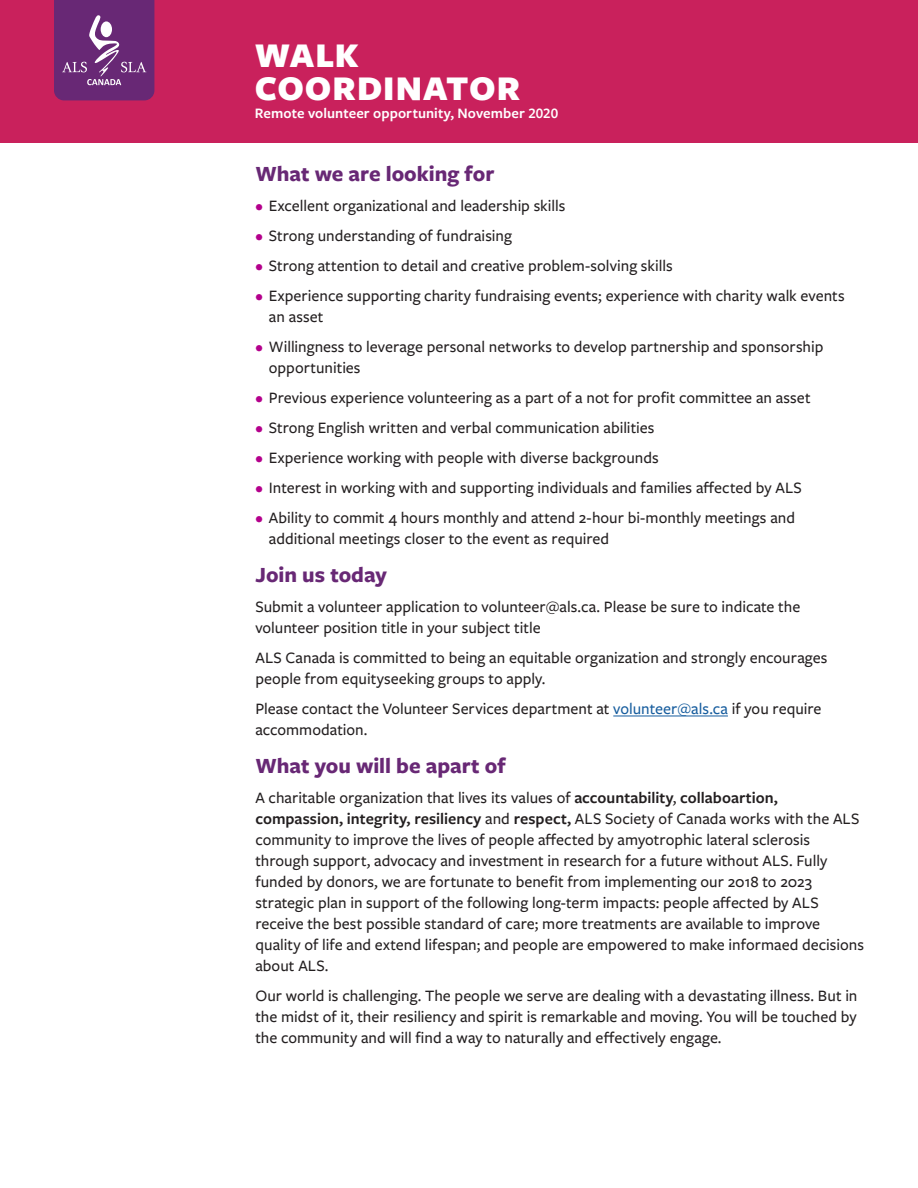
<style>
.page{position:relative;width:918px;height:1188px;background:#fff}
.page>*{position:absolute;margin:0;border:0;box-sizing:border-box;transform-origin:0 0}
.t1{font:900 36px "Freight Sans Pro";letter-spacing:.025em;color:#fff}
.t2{font:700 22.5px "Freight Sans Pro";color:#682875}
.Bullet_text{font:500 16.5px/21px "Freight Sans Pro";color:#231f20}
.t3{font:600 15px "Freight Sans Pro";letter-spacing:.005em;color:#fff}
.s1{color:#b4008c}
.s2{color:#175d9e}
.s3{font-weight:600}
</style>
<div class="page">
<div style="left:0;top:0;width:918px;height:143px;background:#c9215c"></div>
<hr style="left:613px;top:716px;width:115px;height:1px;background:#175d9e">
<svg style="left:54px;top:0;width:100px;height:100px;background:#74397f"></svg>
<p class="t1" style="left:255px;top:30px;width:105px">WALK</p>
<p class="t1" style="left:255px;top:63px;width:267px">COORDINATOR</p>
<p class="t3" style="left:255px;top:103px;width:305px">Remote volunteer opportunity, November 2020</p>
<p class="t2" style="left:255px;top:158px;width:240px">What we are looking for</p>
<p class="Bullet_text" style="left:255px;top:194px;width:312px"><span class="s1">•</span> Excellent organizational and leadership skills</p>
<p class="Bullet_text" style="left:255px;top:224px;width:258px"><span class="s1">•</span> Strong understanding of fundraising</p>
<p class="Bullet_text" style="left:255px;top:254px;width:419px"><span class="s1">•</span> Strong attention to detail and creative problem-solving skills</p>
<p class="Bullet_text" style="left:269px;top:284px;width:577px;text-indent:-14px"><span class="s1">•</span> Experience supporting charity fundraising events; experience with charity walk events an asset</p>
<p class="Bullet_text" style="left:269px;top:335px;width:556px;text-indent:-14px"><span class="s1">•</span> Willingness to leverage personal networks to develop partnership and sponsorship opportunities</p>
<p class="Bullet_text" style="left:255px;top:386px;width:557px"><span class="s1">•</span> Previous experience volunteering as a part of a not for profit committee an asset</p>
<p class="Bullet_text" style="left:255px;top:416px;width:401px"><span class="s1">•</span> Strong English written and verbal communication abilities</p>
<p class="Bullet_text" style="left:255px;top:446px;width:405px"><span class="s1">•</span> Experience working with people with diverse backgrounds</p>
<p class="Bullet_text" style="left:255px;top:476px;width:548px"><span class="s1">•</span> Interest in working with and supporting individuals and families affected by ALS</p>
<p class="Bullet_text" style="left:269px;top:506px;width:528px;text-indent:-14px"><span class="s1">•</span> Ability to commit 4 hours monthly and attend 2-hour bi-monthly meetings and additional meetings closer to the event as required</p>
<p class="t2" style="left:255px;top:559px;width:133px">Join us today</p>
<p class="Bullet_text" style="left:255px;top:595px;width:546px">Submit a volunteer application to volunteer@als.ca. Please be sure to indicate the volunteer position title in your subject title</p>
<p class="Bullet_text" style="left:255px;top:646px;width:574px">ALS Canada is committed to being an equitable organization and strongly encourages people from equityseeking groups to apply.</p>
<p class="Bullet_text" style="left:255px;top:697px;width:568px">Please contact the Volunteer Services department at <span class="s2">volunteer@als.ca</span> if you require accommodation.</p>
<p class="t2" style="left:255px;top:750px;width:252px">What you will be apart of</p>
<p class="Bullet_text" style="left:255px;top:787px;width:610px">A charitable organization that lives its values of <span class="s3">accountability</span>, <span class="s3">collaboartion, compassion, integrity, resiliency</span> and <span class="s3">respect,</span> ALS Society of Canada works with the ALS community to improve the lives of people affected by amyotrophic lateral sclerosis through support, advocacy and investment in research for a future without ALS. Fully funded by donors, we are fortunate to benefit from implementing our 2018 to 2023 strategic plan in support of the following long-term impacts: people affected by ALS receive the best possible standard of care; more treatments are available to improve quality of life and extend lifespan; and people are empowered to make informaed decisions about ALS.</p>
<p class="Bullet_text" style="left:255px;top:985px;width:604px;text-align:justify">Our world is challenging. The people we serve are dealing with a devastating illness. But in the midst of it, their resiliency and spirit is remarkable and moving. You will be touched by the community and will find a way to naturally and effectively engage.</p>
</div>
